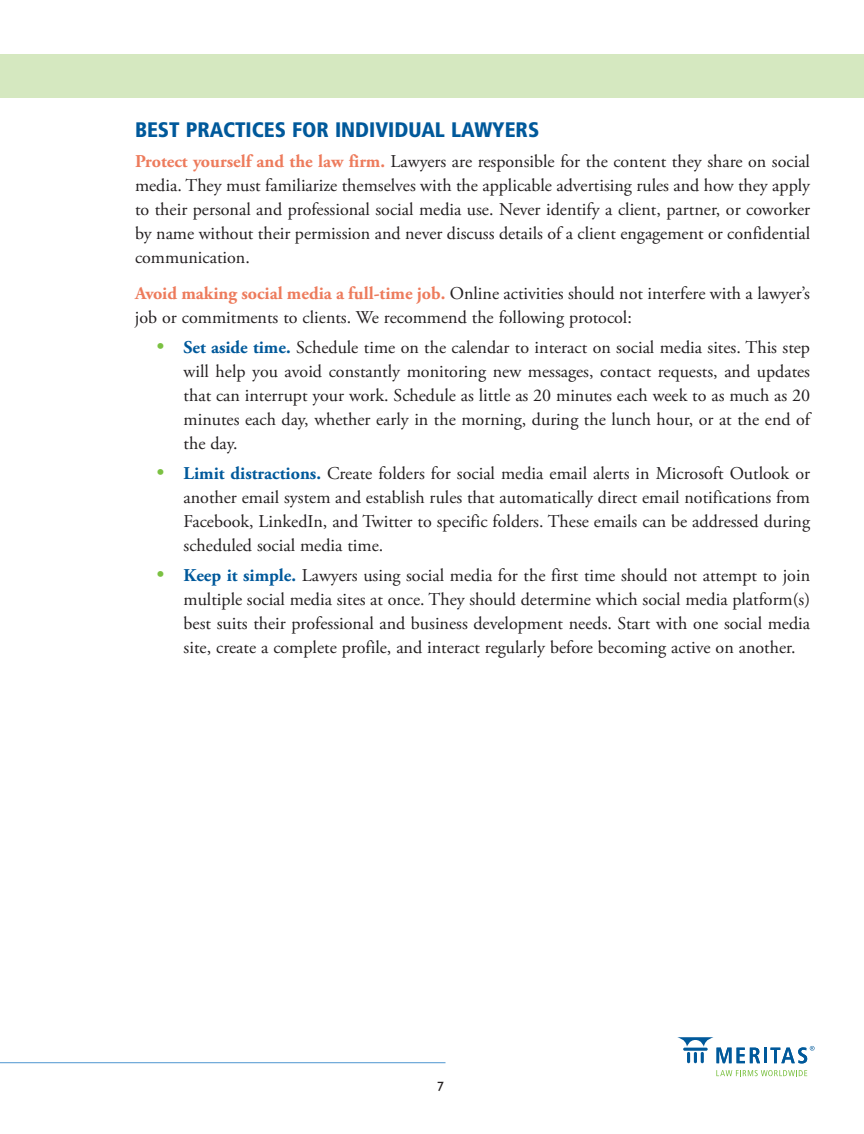
<style>
.page{position:relative;width:864px;height:1134px;background:#fff}
.page>*{position:absolute;margin:0;border:0;box-sizing:border-box;transform-origin:0 0}
.t1{font:900 condensed 21px "Frutiger LT Std";color:#00599b}
.t2{font:18px/24px "Adobe Garamond Pro";color:#231f20;text-align:justify}
.t3{font:500 13.5px "Gill Sans MT Std";color:#231f20}
.s1{font-weight:700;color:#ed7b5c}
.s2{font-size:21px;color:#7bc142}
.s3{font-weight:700;color:#00599b}
</style>
<div class="page">
<div style="left:0;top:54px;width:864px;height:43px;background:#d5e8c0"></div>
<svg style="left:737px;top:1048px;width:23px;height:15px"></svg>
<hr style="left:764px;top:1048px;width:3px;height:15px;background:#00599b">
<svg style="left:678px;top:1037px;width:53px;height:26px"></svg>
<svg style="left:716px;top:1070px;width:91px;height:6px"></svg>
<svg style="left:771px;top:1046px;width:44px;height:17px"></svg>
<hr style="left:0;top:1062px;width:446px;height:1px;background:#4e96d1">
<p class="t1" style="left:135px;top:122px;width:406px">BEST PRACTICES FOR INDIVIDUAL LAWYERS</p>
<p class="t2" style="left:135px;top:151px;width:677px"><span class="s1">Protect yourself and the law firm.</span> Lawyers are responsible for the content they share on social media. They must familiarize themselves with the applicable advertising rules and how they apply to their personal and professional social media use. Never identify a client, partner, or coworker by name without their permission and never discuss details of a client engagement or confidential communication.</p>
<p class="t2" style="left:135px;top:283px;width:677px"><span class="s1">Avoid making social media a full-time job.</span> Online activities should not interfere with a lawyer’s job or commitments to clients. We recommend the following protocol:</p>
<p class="t2" style="left:184px;top:337px;width:628px;text-indent:-27px"><span class="s2">•</span> <span class="s3">Set aside time.</span> Schedule time on the calendar to interact on social media sites. This step will help you avoid constantly monitoring new messages, contact requests, and updates that can interrupt your work. Schedule as little as 20 minutes each week to as much as 20 minutes each day, whether early in the morning, during the lunch hour, or at the end of the day.</p>
<p class="t2" style="left:184px;top:463px;width:628px;text-indent:-27px"><span class="s2">•</span> <span class="s3">Limit distractions.</span> Create folders for social media email alerts in Microsoft Outlook or another email system and establish rules that automatically direct email notifications from Facebook, LinkedIn, and Twitter to specific folders. These emails can be addressed during scheduled social media time.</p>
<p class="t2" style="left:184px;top:565px;width:628px;text-indent:-27px"><span class="s2">•</span> <span class="s3">Keep it simple.</span> Lawyers using social media for the first time should not attempt to join multiple social media sites at once. They should determine which social media platform(s) best suits their professional and business development needs. Start with one social media site, create a complete profile, and interact regularly before becoming active on another.</p>
<p class="t3" style="left:437px;top:1082px;width:8px">7</p>
</div>
